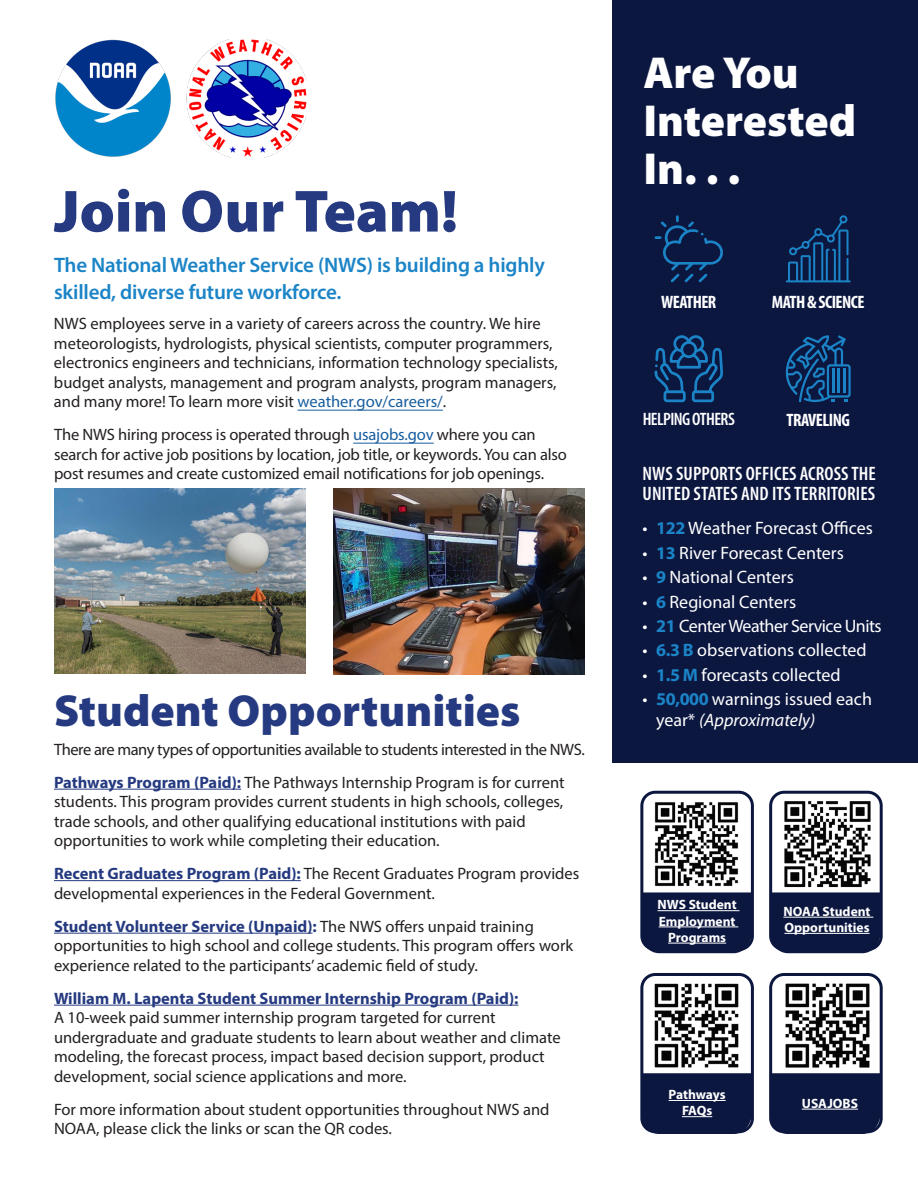
<style>
.page{position:relative;width:918px;height:1188px;background:#fff}
.page>*{position:absolute;margin:0;border:0;box-sizing:border-box;transform-origin:0 0}
.t1{font:900 60px "Myriad Pro";color:#253a80}
.t2{font:900 45px/48px "Myriad Pro";letter-spacing:-.005em;color:#fff}
.t3{font:900 45px "Myriad Pro";color:#253a80}
.t4{font:600 21px/27px "Myriad Pro";letter-spacing:-.01em;color:#1b84c7}
.t5{font:600 condensed 19.5px/19.5px "Myriad Pro";letter-spacing:.005em;color:#fff}
.t6{font:18px/21px "Myriad Pro";color:#fff}
.t7{font:700 condensed 18px "Myriad Pro";letter-spacing:-.03em;color:#fff}
.t8{font:18px "Myriad Pro";letter-spacing:-.03em;color:#fff}
.t9{font:600 condensed 18px "Myriad Pro";letter-spacing:-.03em;color:#fff}
.t10{font:16.5px/19.5px "Myriad Pro";color:#231f20}
.t11{font:16.5px "Myriad Pro";letter-spacing:-.025em;color:#231f20}
.t12{font:700 13.5px/16.2px "Myriad Pro";color:#fff;text-align:center}
.s1{color:#175d9e}
.s2{font-weight:700;color:#253a80}
.s3{font-weight:700;color:#1b84c7}
.s4{font-style:italic}
</style>
<div class="page">
<hr style="left:54px;top:789px;width:187px;height:1px;background:#253a80">
<hr style="left:54px;top:880px;width:247px;height:1px;background:#253a80">
<hr style="left:54px;top:933px;width:259px;height:1px;background:#253a80">
<hr style="left:54px;top:1005px;width:465px;height:1px;background:#253a80">
<img style="left:54px;top:489px;width:252px;height:185px">
<img style="left:333px;top:489px;width:252px;height:185px">
<div style="left:613px;top:0;width:305px;height:762px;background:#0c1740"></div>
<svg style="left:655px;top:215px;width:68px;height:67px"></svg>
<svg style="left:655px;top:335px;width:68px;height:67px"></svg>
<svg style="left:785px;top:335px;width:66px;height:67px"></svg>
<hr style="left:832px;top:369px;width:2px;height:24px;background:#1b84c7">
<hr style="left:838px;top:369px;width:2px;height:24px;background:#1b84c7">
<hr style="left:843px;top:369px;width:2px;height:24px;background:#1b84c7">
<svg style="left:786px;top:215px;width:65px;height:67px"></svg>
<img style="left:55px;top:39px;width:252px;height:118px">
<img style="left:654px;top:802px;width:85px;height:85px">
<div style="left:769px;top:973px;width:114px;height:160px;border:3px solid #0c1740;border-radius:13px"></div>
<div style="left:769px;top:791px;width:114px;height:160px;border:3px solid #0c1740;border-radius:13px"></div>
<div style="left:640px;top:973px;width:114px;height:160px;border:3px solid #0c1740;border-radius:13px"></div>
<div style="left:640px;top:791px;width:114px;height:160px;border:3px solid #0c1740;border-radius:13px"></div>
<div style="left:770px;top:1073px;width:110px;height:61px;background:#0c1740"></div>
<div style="left:770px;top:892px;width:110px;height:61px;background:#0c1740"></div>
<div style="left:641px;top:1073px;width:111px;height:61px;background:#0c1740"></div>
<svg style="left:641px;top:892px;width:111px;height:61px;background:#152047"></svg>
<img style="left:784px;top:801px;width:87px;height:87px">
<img style="left:654px;top:983px;width:85px;height:85px">
<img style="left:785px;top:983px;width:85px;height:85px">
<hr style="left:658px;top:910px;width:81px;height:1px;background:#fff">
<hr style="left:659px;top:927px;width:79px;height:1px;background:#fff">
<hr style="left:668px;top:943px;width:58px;height:1px;background:#fff">
<hr style="left:669px;top:1100px;width:57px;height:1px;background:#fff">
<hr style="left:682px;top:1116px;width:30px;height:1px;background:#fff">
<hr style="left:802px;top:1109px;width:56px;height:1px;background:#fff">
<hr style="left:783px;top:917px;width:90px;height:1px;background:#fff">
<hr style="left:784px;top:933px;width:86px;height:1px;background:#fff">
<hr style="left:298px;top:410px;width:145px;height:1px;background:#175d9e">
<hr style="left:353px;top:443px;width:81px;height:1px;background:#175d9e">
<p class="t1" style="left:54px;top:171px;width:406px">Join Our Team!</p>
<p class="t4" style="left:54px;top:251px;width:492px">The National Weather Service (NWS) is building a highly skilled, diverse future workforce.</p>
<p class="t10" style="left:54px;top:314px;width:506px">NWS employees serve in a variety of careers across the country. We hire meteorologists, hydrologists, physical scientists, computer programmers, electronics engineers and technicians, information technology specialists, budget analysts, management and program analysts, program managers, and many more! To learn more visit <span class="s1">weather.gov/careers/</span>.</p>
<p class="t10" style="left:54px;top:425px;width:514px">The NWS hiring process is operated through <span class="s1">usajobs.gov</span> where you can search for active job positions by location, job title, or keywords. You can also post resumes and create customized email notifications for job openings.</p>
<p class="t3" style="left:54px;top:681px;width:468px">Student Opportunities</p>
<p class="t11" style="left:54px;top:739px;width:533px">There are many types of opportunities available to students interested in the NWS.</p>
<p class="t10" style="left:54px;top:772px;width:512px"><span class="s2">Pathways Program (Paid):</span> The Pathways Internship Program is for current students. This program provides current students in high schools, colleges, trade schools, and other qualifying educational institutions with paid opportunities to work while completing their education.</p>
<p class="t10" style="left:54px;top:863px;width:527px"><span class="s2">Recent Graduates Program (Paid):</span> The Recent Graduates Program provides developmental experiences in the Federal Government.</p>
<p class="t10" style="left:54px;top:916px;width:521px"><span class="s2">Student Volunteer Service (Unpaid):</span> The NWS offers unpaid training opportunities to high school and college students. This program offers work experience related to the participants’ academic field of study.</p>
<p class="t10" style="left:54px;top:988px;width:508px"><span class="s2">William M. Lapenta Student Summer Internship Program (Paid):<br></span>A 10-week paid summer internship program targeted for current undergraduate and graduate students to learn about weather and climate modeling, the forecast process, impact based decision support, product development, social science applications and more.</p>
<p class="t10" style="left:54px;top:1099px;width:497px">For more information about student opportunities throughout NWS and<br>NOAA, please click the links or scan the QR codes.</p>
<p class="t2" style="left:644px;top:47px;width:214px">Are You<br>Interested<br>In. . .</p>
<p class="t7" style="left:661px;top:291px;width:57px">WEATHER</p>
<p class="t7" style="left:772px;top:291px;width:94px">MATH &amp; SCIENCE</p>
<p class="t9" style="left:643px;top:408px;width:94px">HELPING OTHERS</p>
<p class="t7" style="left:787px;top:409px;width:65px">TRAVELING</p>
<p class="t5" style="left:643px;top:464px;width:235px">NWS SUPPORTS OFFICES ACROSS THE<br>UNITED STATES AND ITS TERRITORIES</p>
<p class="t6" style="left:643px;top:518px;width:232px">• <span class="s3">122</span> Weather Forecast Offices</p>
<p class="t6" style="left:643px;top:542px;width:203px">• <span class="s3">13</span> River Forecast Centers</p>
<p class="t6" style="left:643px;top:566px;width:153px">• <span class="s3">9</span> National Centers</p>
<p class="t6" style="left:643px;top:591px;width:155px">• <span class="s3">6</span> Regional Centers</p>
<p class="t8" style="left:643px;top:615px;width:240px">• <span class="s3">21</span> Center Weather Service Units</p>
<p class="t6" style="left:643px;top:639px;width:226px">• <span class="s3">6.3 B</span> observations collected</p>
<p class="t6" style="left:643px;top:664px;width:200px">• <span class="s3">1.5 M</span> forecasts collected</p>
<p class="t6" style="left:656px;top:688px;width:217px;text-indent:-14px">• <span class="s3">50,000</span> warnings issued each year* <span class="s4">(Approximately)</span></p>
<p class="t12" style="left:658px;top:896px;width:81px">NWS Student<br>Employment<br>Programs</p>
<p class="t12" style="left:783px;top:903px;width:89px;text-align:left">NOAA Student<br>Opportunities</p>
<p class="t12" style="left:669px;top:1086px;width:59px">Pathways<br>FAQs</p>
<p class="t12" style="left:802px;top:1095px;width:58px">USAJOBS</p>
</div>
